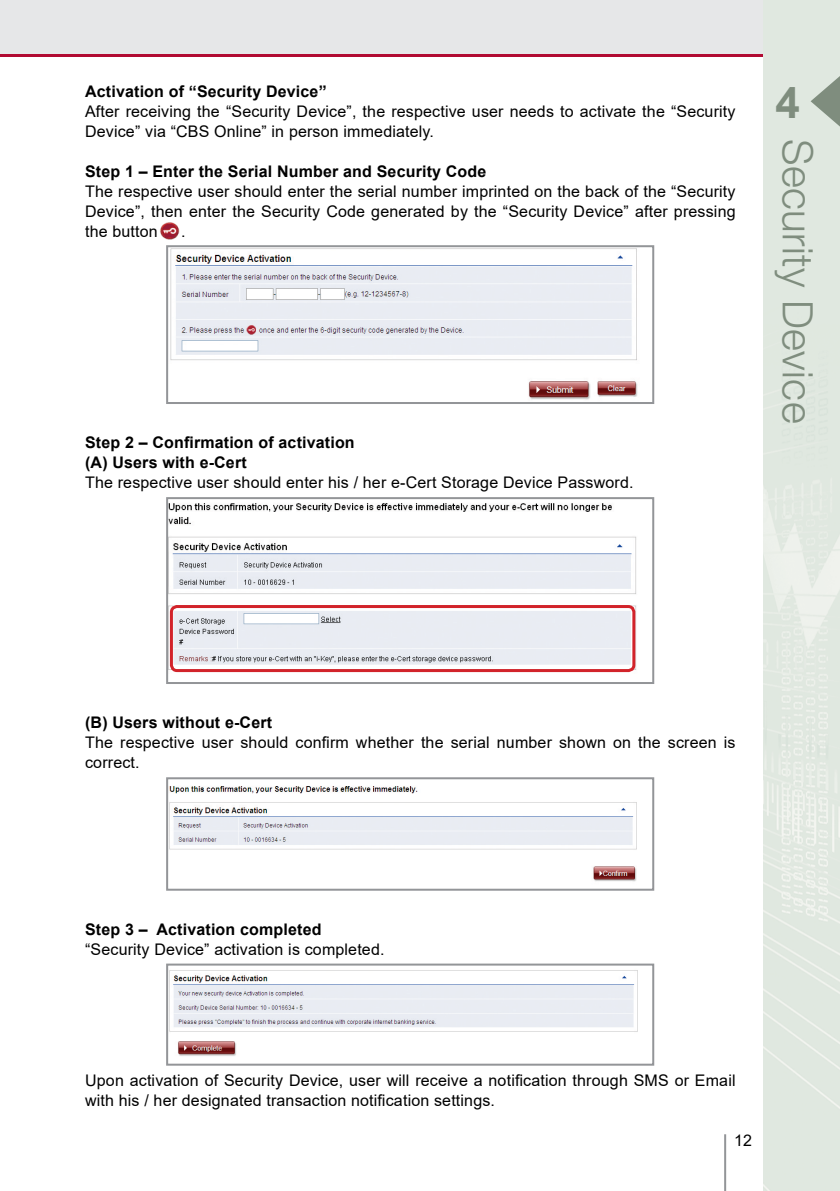
<style>
.page{position:relative;width:840px;height:1191px;background:#fff}
.page>*{position:absolute;margin:0;border:0;box-sizing:border-box;transform-origin:0 0}
.t1{font:700 44px "Arial";color:#7f8d7e}
.t2{font:300 42px "Helvetica Neue LT Std";letter-spacing:.01em;color:#7f8d7e}
.t3{font:16px/20px "Arial";letter-spacing:.01em;color:#000}
.t4{font:700 16px/20px "Arial";letter-spacing:.01em;color:#000}
</style>
<div class="page">
<hr style="left:723px;top:1134px;width:2px;height:57px;background:#939598">
<div style="left:0;top:0;width:839px;height:57px;background:#b10a32"></div>
<div style="left:0;top:0;width:839px;height:54px;background:#e6e7e8"></div>
<img style="left:763px;top:54px;width:76px;height:1137px">
<svg style="left:810px;top:76px;width:29px;height:51px"></svg>
<img style="left:170px;top:248px;width:468px;height:152px">
<div style="left:166px;top:245px;width:488px;height:159px;border:2px solid #939598"></div>
<img style="left:160px;top:222px;width:20px;height:18px">
<img style="left:169px;top:786px;width:468px;height:96px">
<div style="left:166px;top:777px;width:488px;height:113px;border:2px solid #939598"></div>
<img style="left:169px;top:970px;width:469px;height:86px">
<div style="left:166px;top:963px;width:488px;height:102px;border:2px solid #939598"></div>
<img style="left:169px;top:503px;width:468px;height:170px">
<div style="left:166px;top:497px;width:488px;height:187px;border:2px solid #939598"></div>
<div style="left:170px;top:605px;width:465px;height:67px;border:3px solid #d2232a;border-radius:6px"></div>
<p class="t4" style="left:85px;top:81px;width:243px">Activation of “Security Device”</p>
<p class="t3" style="left:85px;top:101px;width:651px">After receiving the “Security Device”, the respective user needs to activate the “Security<br>Device” via “CBS Online” in person immediately.</p>
<p class="t4" style="left:85px;top:161px;width:402px">Step 1 – Enter the Serial Number and Security Code</p>
<p class="t3" style="left:85px;top:181px;width:651px;text-align:justify">The respective user should enter the serial number imprinted on the back of the “Security Device”, then enter the Security Code generated by the “Security Device” after pressing the button</p>
<p class="t3" style="left:181px;top:221px;width:6px">.</p>
<p class="t4" style="left:85px;top:433px;width:271px">Step 2 – Confirmation of activation (A) Users with e-Cert</p>
<p class="t3" style="left:85px;top:472px;width:549px">The respective user should enter his / her e-Cert Storage Device Password.</p>
<h1 class="t1" style="left:774px;top:72px;width:26px">4</h1>
<h2 class="t2" style="left:822px;top:139px;width:286px;rotate:90deg">Security Device</h2>
<p class="t4" style="left:85px;top:713px;width:188px">(B) Users without e-Cert</p>
<p class="t3" style="left:85px;top:732px;width:651px">The respective user should confirm whether the serial number shown on the screen is correct.</p>
<p class="t4" style="left:85px;top:919px;width:238px">Step 3 – Activation completed</p>
<p class="t3" style="left:85px;top:939px;width:301px">“Security Device” activation is completed.</p>
<p class="t3" style="left:85px;top:1070px;width:651px">Upon activation of Security Device, user will receive a notification through SMS or Email with his / her designated transaction notification settings.</p>
<p class="t3" style="left:733px;top:1130px;width:19px">12</p>
</div>
